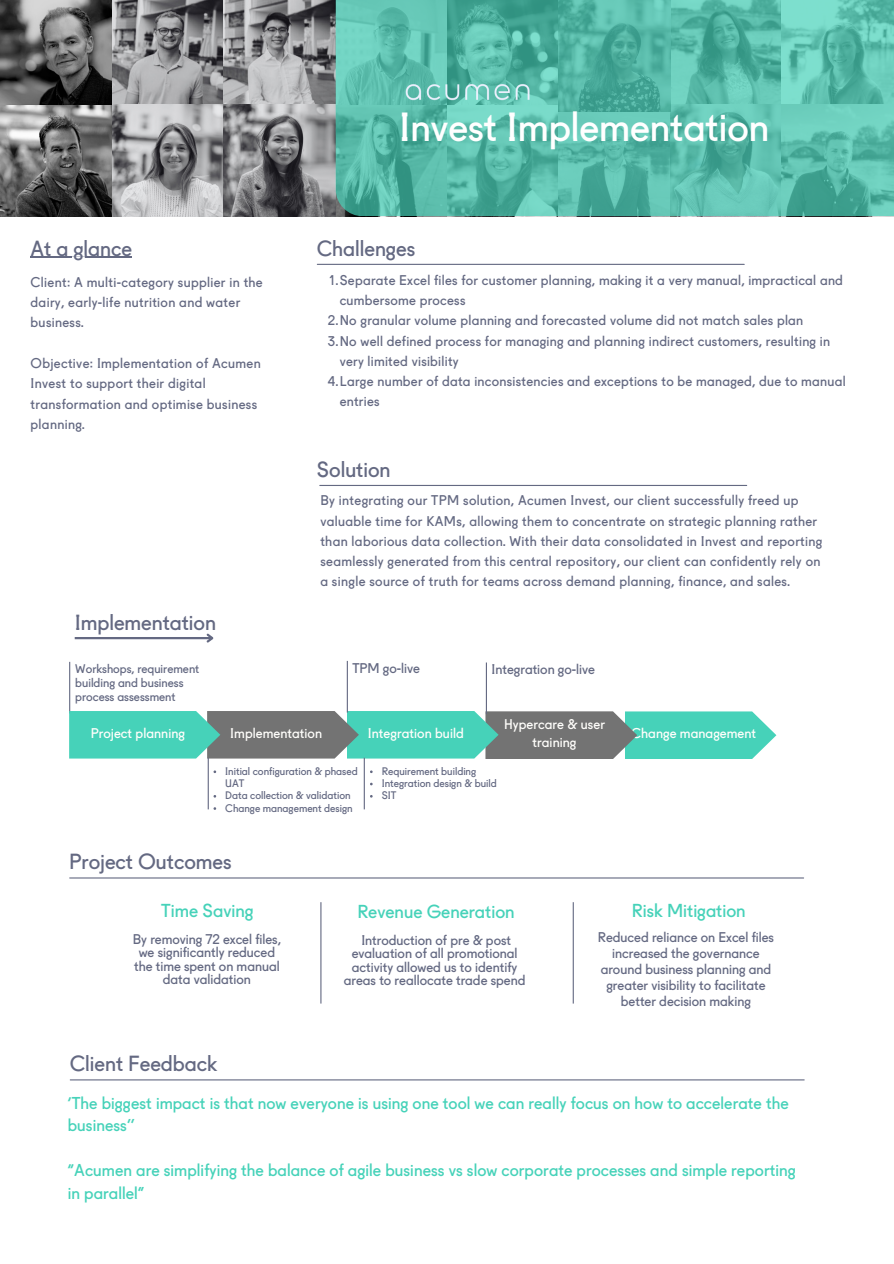
<style>
.page{position:relative;width:894px;height:1264px;background:#fff}
.page>*{position:absolute;margin:0;border:0;box-sizing:border-box;transform-origin:0 0}
.t1{font:39px "Fugue";color:#fff}
.t2{font:21px "Fugue";color:#646982}
.t3{font:18px "Fugue";color:#46d2b9}
.t4{font:16.5px/22.5px "Fugue";letter-spacing:.005em;color:#46d2b9}
.t5{font:13.5px/20.2px "Fugue";letter-spacing:.02em;color:#646982}
.t6{font:13.5px/13.5px "Fugue";color:#646982;text-align:center}
.t7{font:13.5px/18px "Fugue";letter-spacing:.005em;color:#fffefb;text-align:center}
.t8{font:12px/14px "Fugue";color:#646982}
.t9{font:10.5px/12.3px "Fugue";color:#646982}
</style>
<div class="page">
<img style="left:0;top:0;width:224px;height:216px">
<img style="left:224px;top:104px;width:111px;height:112px">
<img style="left:224px;top:0;width:111px;height:104px">
<hr style="left:317px;top:264px;width:427px;height:1px;background:#646982">
<hr style="left:320px;top:485px;width:426px;height:1px;background:#646982">
<hr style="left:70px;top:877px;width:733px;height:1px;background:#646982">
<hr style="left:320px;top:902px;width:1px;height:101px;background:#646982">
<hr style="left:572px;top:902px;width:1px;height:101px;background:#646982">
<hr style="left:69px;top:662px;width:1px;height:51px;background:#646982">
<svg style="left:69px;top:711px;width:707px;height:48px;background:#5eafa1"></svg>
<svg style="left:335px;top:0;width:558px;height:216px;background:#59baa9"></svg>
<img style="left:405px;top:66px;width:124px;height:53px">
<hr style="left:75px;top:637px;width:137px;height:2px;background:#646982">
<svg style="left:204px;top:633px;width:10px;height:10px"></svg>
<hr style="left:31px;top:257px;width:101px;height:1px;background:#646982">
<hr style="left:485px;top:662px;width:2px;height:52px;background:#646982">
<hr style="left:346px;top:661px;width:2px;height:51px;background:#646982">
<hr style="left:208px;top:757px;width:1px;height:52px;background:#646982">
<hr style="left:363px;top:757px;width:2px;height:52px;background:#646982">
<hr style="left:70px;top:1079px;width:734px;height:1px;background:#646982">
<h4 class="t2" style="left:31px;top:240px;width:103px">At a glance</h4>
<h5 class="t5" style="left:31px;top:273px;width:233px">Client: A multi-category supplier in the dairy, early-life nutrition and water business.</h5>
<p class="t5" style="left:31px;top:354px;width:231px">Objective: Implementation of Acumen<br>Invest to support their digital transformation and optimise business planning.</p>
<h2 class="t2" style="left:75px;top:614px;width:143px">Implementation</h2>
<h3 class="t1" style="left:399px;top:111px;width:371px">Invest Implementation</h3>
<h4 class="t2" style="left:317px;top:240px;width:100px">Challenges</h4>
<p class="t5" style="left:339px;top:271px;width:504px;text-indent:-11px">1.Separate Excel files for customer planning, making it a very manual, impractical and cumbersome process</p>
<p class="t5" style="left:328px;top:311px;width:476px">2.No granular volume planning and forecasted volume did not match sales plan</p>
<h1 class="t5" style="left:339px;top:332px;width:492px;text-indent:-12px">3.No well defined process for managing and planning indirect customers, resulting in very limited visibility</h1>
<h2 class="t5" style="left:339px;top:372px;width:507px;text-indent:-12px">4.Large number of data inconsistencies and exceptions to be managed, due to manual entries</h2>
<h4 class="t2" style="left:317px;top:461px;width:75px">Solution</h4>
<h2 class="t5" style="left:320px;top:491px;width:503px">By integrating our TPM solution, Acumen Invest, our client successfully freed up valuable time for KAMs, allowing them to concentrate on strategic planning rather than laborious data collection. With their data consolidated in Invest and reporting seamlessly generated from this central repository, our client can confidently rely on a single source of truth for teams across demand planning, finance, and sales.</h2>
<h3 class="t6" style="left:352px;top:662px;width:69px">TPM go-live</h3>
<h4 class="t8" style="left:75px;top:662px;width:125px">Workshops, requirement building and business process assessment</h4>
<h4 class="t6" style="left:491px;top:663px;width:105px">Integration go-live</h4>
<p class="t7" style="left:91px;top:725px;width:96px">Project planning</p>
<p class="t7" style="left:230px;top:725px;width:93px">Implementation</p>
<p class="t7" style="left:368px;top:725px;width:97px">Integration build</p>
<h4 class="t9" style="left:225px;top:766px;width:134px">Initial configuration &amp; phased<br>UAT</h4>
<h4 class="t9" style="left:225px;top:790px;width:127px">Data collection &amp; validation</h4>
<h2 class="t9" style="left:225px;top:802px;width:129px">Change management design</h2>
<h4 class="t9" style="left:381px;top:766px;width:96px">Requirement building</h4>
<h2 class="t9" style="left:381px;top:778px;width:116px">Integration design &amp; build</h2>
<h3 class="t9" style="left:381px;top:790px;width:16px">SIT</h3>
<p class="t7" style="left:504px;top:716px;width:102px">Hypercare &amp; user training</p>
<p class="t2" style="left:69px;top:853px;width:164px">Project Outcomes</p>
<p class="t7" style="left:631px;top:726px;width:126px">Change management</p>
<p class="t3" style="left:161px;top:903px;width:94px">Time Saving</p>
<p class="t6" style="left:133px;top:933px;width:150px">By removing 72 excel files, we significantly reduced the time spent on manual data validation</p>
<h3 class="t2" style="left:70px;top:1055px;width:149px">Client Feedback</h3>
<p class="t3" style="left:357px;top:904px;width:159px">Revenue Generation</p>
<p class="t6" style="left:344px;top:934px;width:183px">Introduction of pre &amp; post evaluation of all promotional activity allowed us to identify areas to reallocate trade spend</p>
<h2 class="t3" style="left:631px;top:903px;width:115px">Risk Mitigation</h2>
<h4 class="t6" style="left:597px;top:931px;width:178px;line-height:15.8px">Reduced reliance on Excel files increased the governance around business planning and greater visibility to facilitate better decision making</h4>
<h3 class="t4" style="left:68px;top:1093px;width:722px">‘The biggest impact is that now everyone is using one tool we can really focus on how to accelerate the business’’</h3>
<h4 class="t4" style="left:68px;top:1160px;width:729px">“Acumen are simplifying the balance of agile business vs slow corporate processes and simple reporting in parallel”</h4>
</div>
